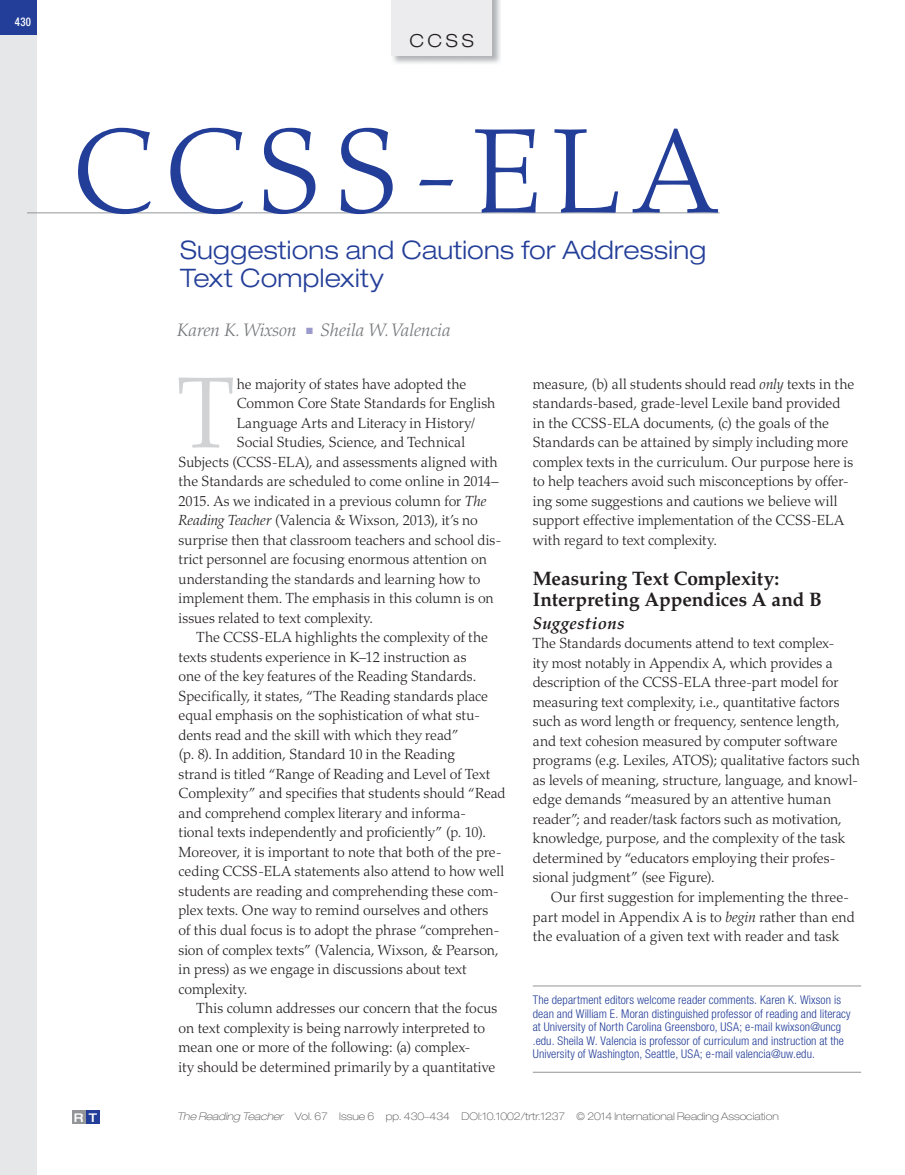
<style>
.page{position:relative;width:905px;height:1175px;background:#fff}
.page>*{position:absolute;margin:0;border:0;box-sizing:border-box;transform-origin:0 0}
.t1{font:300 120px "Palatino LT Std";letter-spacing:.1em;color:#233e98}
.t2{font:300 100.65px "Palatino LT Std";color:#d1d2d4}
.t3{font:300 expanded 25.5px/28.5px "Helvetica Neue LT Std";letter-spacing:.01em;color:#233e98}
.t4{font:700 19.5px/21px "Palatino LT Std";color:#231f20}
.t5{font:italic 300 18px "Palatino LT Std";color:#76787b}
.t6{font:300 expanded 18px "Helvetica Neue LT Std";color:#231f20}
.t7{font:italic 700 17.25px "Palatino LT Std";letter-spacing:.015em;color:#231f20}
.t8{font:300 14.7px/19.5px "Palatino LT Std";letter-spacing:-.005em;color:#231f20}
.t9{font:300 condensed 12px/13.5px "Helvetica Neue LT Std";letter-spacing:.01em;color:#233e98}
.t10{font:500 condensed 12px "Helvetica Neue LT Std";color:#fff;scale:.9 1}
.t11{font:500 expanded 12px "Helvetica Neue LT Std";color:#fff}
.t12{font:100 expanded 10.5px "Helvetica Neue LT Std";color:#4b4c4d}
.s1{color:#9a9acc}
.s2{font-style:italic}
</style>
<div class="page">
<div style="left:0;top:0;width:36px;height:1174px;background:#e6e7e9"></div>
<div style="left:0;top:0;width:36px;height:34px;background:#233e98"></div>
<div style="left:72px;top:1110px;width:14px;height:14px;background:#939598"></div>
<div style="left:86px;top:1110px;width:14px;height:14px;background:#233e98"></div>
<hr style="left:27px;top:212px;width:692px;height:1px;background:#939598">
<hr style="left:532px;top:985px;width:329px;height:1px;background:#939598">
<hr style="left:532px;top:1071px;width:329px;height:1px;background:#939598">
<img style="left:393px;top:0;width:108px;height:63px">
<div style="left:391px;top:0;width:100px;height:56px;background:#ececee"></div>
<p class="t10" style="left:15px;top:17px;width:19px">430</p>
<p class="t6" style="left:409px;top:34px;width:66px">CCSS</p>
<h1 class="t1" style="left:72px;top:126px;width:646px">CCSS- ELA</h1>
<h3 class="t3" style="left:180px;top:238px;width:527px">Suggestions and Cautions for Addressing<br>Text Complexity</h3>
<p class="t5" style="left:177px;top:323px;width:275px">Karen K. Wixson <span class="s1">■</span> Sheila W. Valencia</p>
<h2 class="t2" style="left:178px;top:375px;width:56px">T</h2>
<p class="t8" style="left:237px;top:376px;width:231px">he majority of states have adopted the</p>
<p class="t8" style="left:237px;top:395px;width:260px">Common Core State Standards for English</p>
<p class="t8" style="left:237px;top:415px;width:240px">Language Arts and Literacy in History/</p>
<p class="t8" style="left:237px;top:434px;width:230px">Social Studies, Science, and Technical</p>
<p class="t8" style="left:179px;top:454px;width:321px">Subjects (CCSS- ELA), and assessments aligned with</p>
<p class="t8" style="left:179px;top:473px;width:321px">the Standards are scheduled to come online in 2014–</p>
<p class="t8" style="left:179px;top:493px;width:309px">2015. As we indicated in a previous column for <span class="s2">The</span></p>
<p class="t8" style="left:179px;top:512px;width:301px"><span class="s2">Reading Teacher</span> (Valencia &amp; Wixson, 2013), it ’ s no</p>
<p class="t8" style="left:179px;top:532px;width:324px">surprise then that classroom teachers and school dis-</p>
<p class="t8" style="left:179px;top:551px;width:310px">trict personnel are focusing enormous attention on</p>
<p class="t8" style="left:179px;top:571px;width:303px">understanding the standards and learning how to</p>
<p class="t8" style="left:179px;top:590px;width:317px">implement them. The emphasis in this column is on</p>
<p class="t8" style="left:179px;top:610px;width:196px">issues related to text complexity.</p>
<p class="t8" style="left:197px;top:629px;width:293px">The CCSS- ELA highlights the complexity of the</p>
<p class="t8" style="left:179px;top:649px;width:289px">texts students experience in K–12 instruction as</p>
<p class="t8" style="left:179px;top:668px;width:299px">one of the key features of the Reading Standards.</p>
<p class="t8" style="left:179px;top:688px;width:311px">Specifically, it states, “The Reading standards place</p>
<p class="t8" style="left:179px;top:707px;width:303px">equal emphasis on the sophistication of what stu-</p>
<p class="t8" style="left:179px;top:727px;width:281px">dents read and the skill with which they read”</p>
<p class="t8" style="left:179px;top:746px;width:278px">(p. 8). In addition, Standard 10 in the Reading</p>
<p class="t8" style="left:179px;top:766px;width:313px">strand is titled “Range of Reading and Level of Text</p>
<p class="t8" style="left:179px;top:785px;width:328px">Complexity” and specifies that students should “Read</p>
<p class="t8" style="left:179px;top:805px;width:289px">and comprehend complex literary and informa-</p>
<p class="t8" style="left:179px;top:824px;width:309px">tional texts independently and proficiently” (p. 10).</p>
<p class="t8" style="left:179px;top:844px;width:325px">Moreover, it is important to note that both of the pre-</p>
<p class="t8" style="left:179px;top:863px;width:327px">ceding CCSS- ELA statements also attend to how well</p>
<p class="t8" style="left:179px;top:883px;width:322px">students are reading and comprehending these com-</p>
<p class="t8" style="left:179px;top:902px;width:311px">plex texts. One way to remind ourselves and others</p>
<p class="t8" style="left:179px;top:922px;width:322px">of this dual focus is to adopt the phrase “comprehen-</p>
<p class="t8" style="left:179px;top:941px;width:322px">sion of complex texts” (Valencia, Wixson, &amp; Pearson,</p>
<p class="t8" style="left:179px;top:961px;width:289px">in press) as we engage in discussions about text</p>
<p class="t8" style="left:179px;top:980px;width:70px">complexity.</p>
<p class="t8" style="left:197px;top:1000px;width:302px">This column addresses our concern that the focus</p>
<p class="t8" style="left:179px;top:1019px;width:308px">on text complexity is being narrowly interpreted to</p>
<p class="t8" style="left:179px;top:1039px;width:293px">mean one or more of the following: (a) complex-</p>
<p class="t8" style="left:179px;top:1058px;width:318px">ity should be determined primarily by a quantitative</p>
<p class="t8" style="left:532px;top:376px;width:323px">measure, (b) all students should read <span class="s2">only</span> texts in the standards- based, grade- level Lexile band provided in the CCSS- ELA documents, (c) the goals of the Standards can be attained by simply including more complex texts in the curriculum. Our purpose here is to help teachers avoid such misconceptions by offer&shy;ing some suggestions and cautions we believe will support effective implementation of the CCSS- ELA with regard to text complexity.</p>
<h3 class="t4" style="left:532px;top:570px;width:291px">Measuring Text Complexity:<br>Interpreting Appendices A and B</h3>
<p class="t7" style="left:532px;top:616px;width:93px">Suggestions</p>
<p class="t8" style="left:532px;top:635px;width:328px">The Standards documents attend to text complex-<br>ity most notably in Appendix A, which provides a description of the CCSS- ELA three- part model for measuring text complexity, i.e., quantitative factors such as word length or frequency, sentence length, and text cohesion measured by computer software programs (e.g. Lexiles, ATOS); qualitative factors such as levels of meaning, structure, language, and knowl&shy;edge demands “measured by an attentive human reader”; and reader/task factors such as motivation, knowledge, purpose, and the complexity of the task determined by “educators employing their profes&shy;sional judgment” (see Figure ).</p>
<p class="t8" style="left:532px;top:889px;width:323px;text-indent:18px">Our first suggestion for implementing the three&shy;part model in Appendix A is to <span class="s2">begin</span> rather than end the evaluation of a given text with reader and task</p>
<p class="t9" style="left:532px;top:994px;width:319px">The department editors welcome reader comments. Karen K. Wixson is dean and William E. Moran distinguished professor of reading and literacy at University of North Carolina Greensboro, USA; e- mail kwixson@uncg .edu . Sheila W. Valencia is professor of curriculum and instruction at the University of Washington, Seattle, USA; e- mail valencia@uw.edu .</p>
<p class="t11" style="left:74px;top:1112px;width:25px">R T</p>
<p class="t12" style="left:177px;top:1112px;width:603px"><span class="s2">The Reading Teacher</span> Vol. 67 Issue 6 pp. 430–434 DOI:10.1002/trtr.1237 © 2014 International Reading Association</p>
</div>
